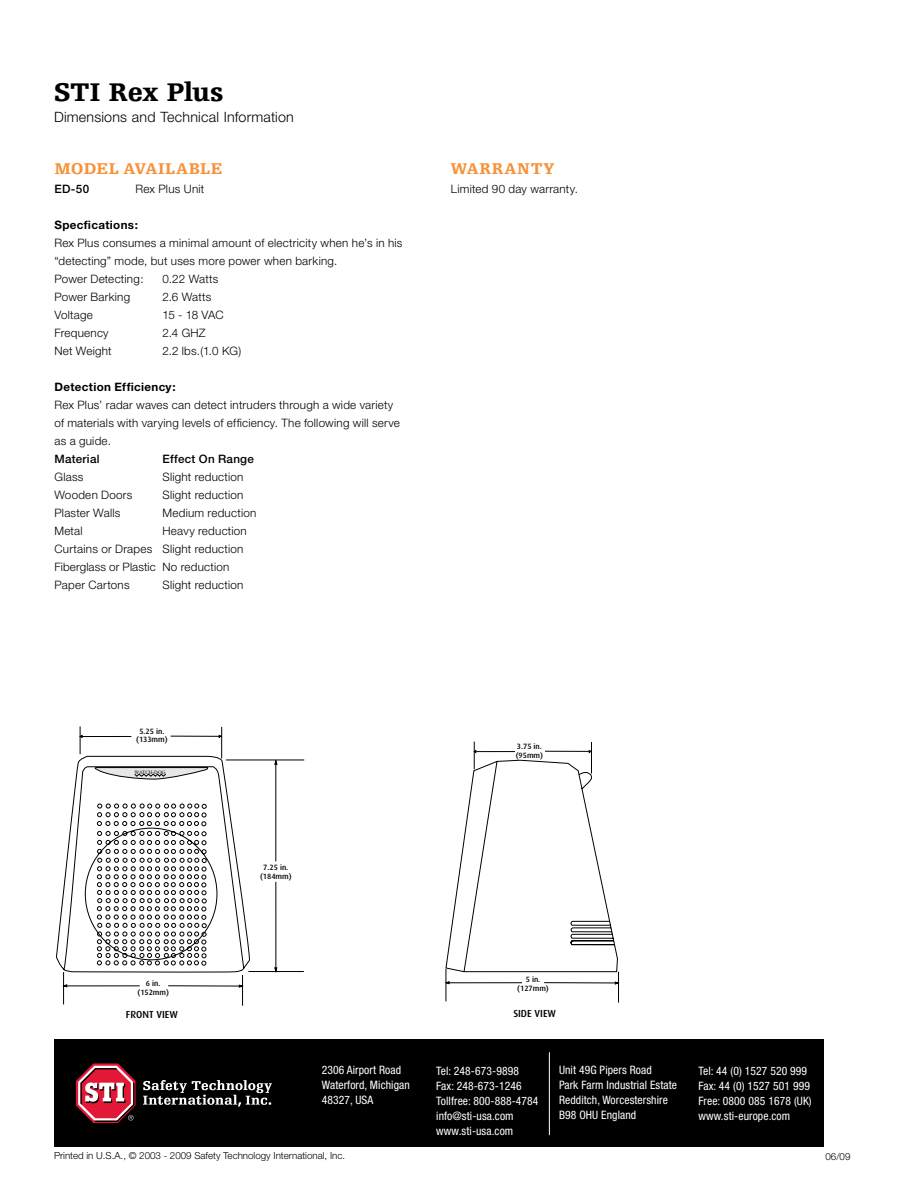
<style>
.page{position:relative;width:918px;height:1188px;background:#fff}
.page>*{position:absolute;margin:0;border:0;box-sizing:border-box;transform-origin:0 0}
.t1{font:900 27px "Egyptienne F";color:#000}
.t2{font:900 16.5px "Egyptienne F";letter-spacing:.04em;color:#f79239}
.t3{font:300 14.25px "Helvetica Neue";letter-spacing:.015em;color:#000}
.t4{font:300 11.7px/18px "Helvetica Neue";letter-spacing:.02em;color:#000}
.t5{font:condensed 11.7px/15px "Helvetica Neue";letter-spacing:.01em;color:#fff}
.t6{font:700 11.7px "Helvetica Neue";letter-spacing:.03em;color:#000}
.t7{font:500 11.7px "Helvetica Neue";letter-spacing:.025em;color:#000}
.t8{font:500 10.2px "Dax";color:#000}
.t9{font:300 9.75px "Helvetica Neue";color:#000}
.t10{font:500 7.65px/9px "Dax";color:#000;text-align:center}
.t11{font:5.25px "Times New Roman";color:#000}
</style>
<div class="page">
<div style="left:54px;top:1040px;width:770px;height:108px;background:#000"></div>
<svg style="left:143px;top:1080px;width:129px;height:27px"></svg>
<svg style="left:76px;top:1063px;width:60px;height:60px"></svg>
<hr style="left:549px;top:1052px;width:1px;height:83px;background:#fff">
<hr style="left:248px;top:971px;width:56px;height:1px;background:#000">
<hr style="left:226px;top:760px;width:78px;height:1px;background:#000">
<svg style="left:274px;top:760px;width:172px;height:242px"></svg>
<svg style="left:446px;top:742px;width:173px;height:261px"></svg>
<hr style="left:591px;top:742px;width:1px;height:32px;background:#000">
<svg style="left:56px;top:726px;width:196px;height:280px"></svg>
<h1 class="t1" style="left:54px;top:77px;width:171px">STI REX PLUS</h1>
<p class="t3" style="left:54px;top:108px;width:241px">Dimensions and Technical Information</p>
<h2 class="t2" style="left:54px;top:160px;width:170px">MODEL AVAILABLE</h2>
<p class="t7" style="left:54px;top:182px;width:36px">ED-50</p>
<p class="t4" style="left:135px;top:180px;width:70px">Rex Plus Unit</p>
<p class="t6" style="left:54px;top:218px;width:85px">Specfications:</p>
<p class="t4" style="left:54px;top:234px;width:350px">Rex Plus consumes a minimal amount of electricity when he’s in his “detecting” mode, but uses more power when barking.<br>Power Detecting:</p>
<p class="t4" style="left:162px;top:270px;width:58px">0.22 Watts</p>
<p class="t4" style="left:54px;top:288px;width:77px">Power Barking</p>
<p class="t4" style="left:162px;top:288px;width:50px">2.6 Watts</p>
<p class="t4" style="left:54px;top:306px;width:40px">Voltage</p>
<p class="t4" style="left:162px;top:306px;width:63px">15 - 18 VAC</p>
<p class="t4" style="left:54px;top:324px;width:56px">Frequency</p>
<p class="t4" style="left:162px;top:324px;width:45px">2.4 GHZ</p>
<p class="t4" style="left:54px;top:342px;width:59px">Net Weight</p>
<p class="t4" style="left:162px;top:342px;width:80px">2.2 lbs.(1.0 KG)</p>
<p class="t6" style="left:54px;top:380px;width:123px">Detection Efficiency:</p>
<p class="t4" style="left:54px;top:396px;width:347px">Rex Plus’ radar waves can detect intruders through a wide variety of materials with varying levels of efficiency. The following will serve as a guide.</p>
<p class="t7" style="left:54px;top:452px;width:47px">Material</p>
<p class="t7" style="left:162px;top:452px;width:93px">Effect On Range</p>
<p class="t4" style="left:54px;top:468px;width:31px">Glass</p>
<p class="t4" style="left:162px;top:468px;width:83px">Slight reduction</p>
<p class="t4" style="left:54px;top:486px;width:80px">Wooden Doors</p>
<p class="t4" style="left:162px;top:486px;width:83px">Slight reduction</p>
<p class="t4" style="left:54px;top:504px;width:67px">Plaster Walls</p>
<p class="t4" style="left:162px;top:504px;width:95px">Medium reduction</p>
<p class="t4" style="left:54px;top:522px;width:30px">Metal</p>
<p class="t4" style="left:54px;top:522px;width:194px;text-indent:108px">Heavy reduction<br>Curtains or Drapes Slight reduction<br>Fiberglass or Plastic No reduction<br>Paper Cartons</p>
<p class="t4" style="left:162px;top:576px;width:83px">Slight reduction</p>
<h2 class="t2" style="left:451px;top:160px;width:105px">WARRANTY</h2>
<p class="t4" style="left:451px;top:180px;width:129px">Limited 90 day warranty.</p>
<p class="t10" style="left:136px;top:726px;width:33px">5.25 in. (133mm)</p>
<p class="t11" style="left:135px;top:769px;width:32px">WATCH-DOG</p>
<p class="t10" style="left:260px;top:863px;width:33px">7.25 in. (184mm)</p>
<p class="t10" style="left:516px;top:742px;width:29px;text-align:left">3.75 in. (95mm)</p>
<p class="t10" style="left:137px;top:978px;width:33px">6 in. (152mm)</p>
<p class="t10" style="left:517px;top:975px;width:33px">5 in. (127mm)</p>
<p class="t8" style="left:126px;top:1009px;width:54px">FRONT VIEW</p>
<p class="t8" style="left:513px;top:1008px;width:44px">SIDE VIEW</p>
<p class="t5" style="left:322px;top:1063px;width:90px">2306 Airport Road<br>Waterford, Michigan<br>48327, USA</p>
<p class="t5" style="left:436px;top:1063px;width:104px">Tel: 248-673-9898<br>Fax: 248-673-1246<br>Tollfree: 800-888-4784 info@sti-usa.com www.sti-usa.com</p>
<p class="t5" style="left:559px;top:1063px;width:120px">Unit 49G Pipers Road<br>Park Farm Industrial Estate<br>Redditch, Worcestershire<br>B98 OHU England</p>
<p class="t5" style="left:699px;top:1063px;width:115px">Tel: 44 (0) 1527 520 999<br>Fax: 44 (0) 1527 501 999<br>Free: 0800 085 1678 (UK) www.sti-europe.com</p>
<p class="t9" style="left:54px;top:1150px;width:293px">Printed in U.S.A., © 2003 - 2009 Safety Technology International, Inc.</p>
<p class="t9" style="left:826px;top:1150px;width:26px">06/09</p>
</div>
